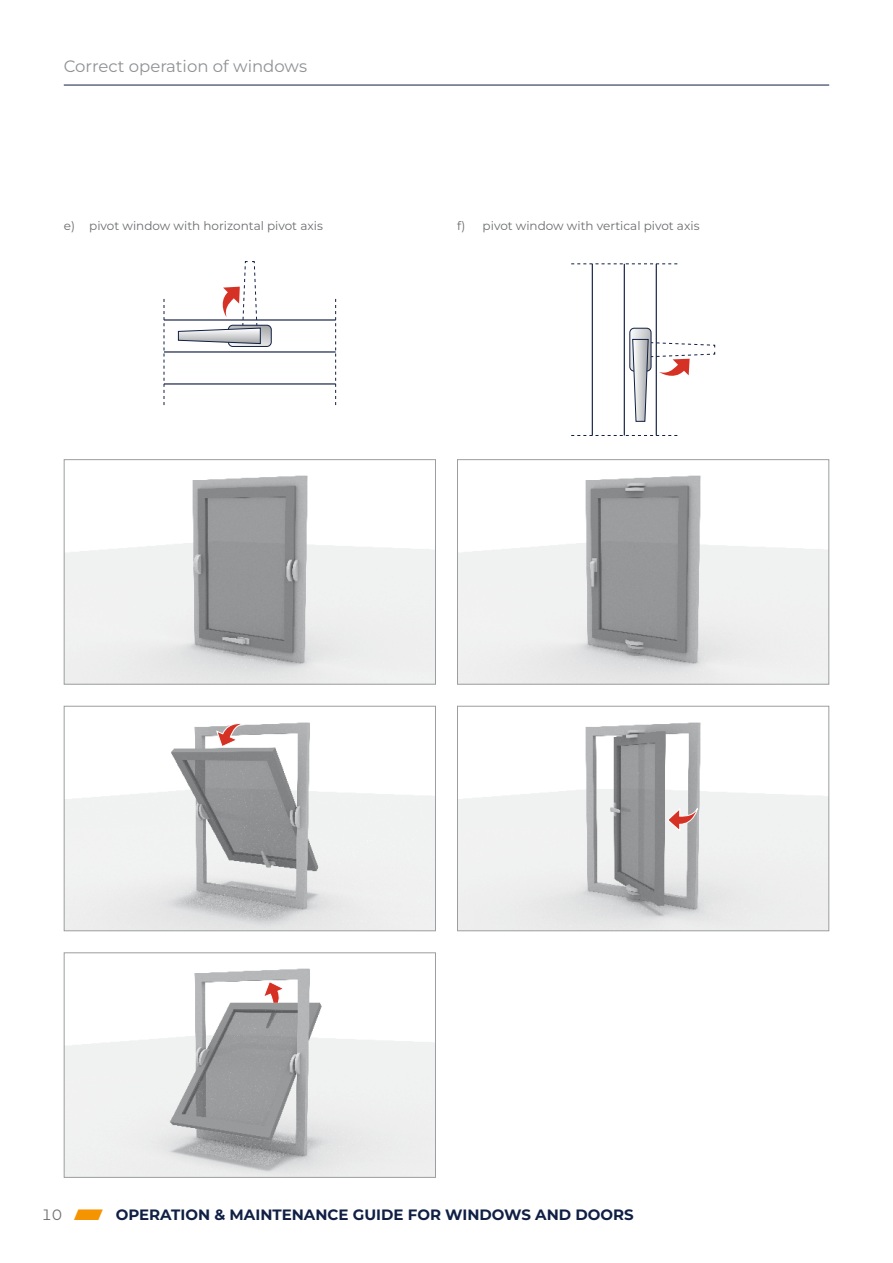
<style>
.page{position:relative;width:893px;height:1263px;background:#fff}
.page>*{position:absolute;margin:0;border:0;box-sizing:border-box;transform-origin:0 0}
.t1{font:16.5px "Aluprof Sans";color:#8f9193}
.t2{font:700 15px "Aluprof Sans";color:#101f44}
.t3{font:12px "Aluprof Sans";color:#6b6c6e}
.s1{font-weight:400;color:#707172}
.s2{color:#f39400}
</style>
<div class="page">
<hr style="left:64px;top:85px;width:765px;height:1px;background:#101f44">
<img style="left:66px;top:722px;width:368px;height:207px">
<div style="left:64px;top:706px;width:372px;height:225px;border:1px solid #9c9e9f"></div>
<svg style="left:215px;top:722px;width:31px;height:26px"></svg>
<img style="left:66px;top:475px;width:368px;height:208px">
<div style="left:64px;top:459px;width:372px;height:226px;border:1px solid #9c9e9f"></div>
<svg style="left:164px;top:299px;width:1px;height:106px"></svg>
<svg style="left:335px;top:299px;width:1px;height:106px"></svg>
<hr style="left:164px;top:383px;width:172px;height:2px;background:#101f44">
<hr style="left:164px;top:351px;width:172px;height:2px;background:#101f44">
<hr style="left:164px;top:319px;width:172px;height:2px;background:#101f44">
<div style="left:228px;top:325px;width:44px;height:22px;border:1px solid #101f44;border-radius:4px"></div>
<svg style="left:178px;top:261px;width:93px;height:85px"></svg>
<img style="left:66px;top:968px;width:368px;height:208px">
<div style="left:64px;top:952px;width:372px;height:226px;border:1px solid #9c9e9f"></div>
<svg style="left:262px;top:980px;width:24px;height:23px"></svg>
<svg style="left:571px;top:263px;width:106px;height:1px"></svg>
<svg style="left:571px;top:435px;width:106px;height:1px"></svg>
<hr style="left:592px;top:264px;width:1px;height:171px;background:#101f44">
<hr style="left:624px;top:264px;width:1px;height:171px;background:#101f44">
<hr style="left:656px;top:264px;width:1px;height:171px;background:#101f44">
<div style="left:629px;top:328px;width:22px;height:43px;border:1px solid #101f44;border-radius:4px"></div>
<svg style="left:630px;top:328px;width:85px;height:94px"></svg>
<img style="left:459px;top:475px;width:368px;height:208px">
<div style="left:457px;top:459px;width:372px;height:226px;border:1px solid #9c9e9f"></div>
<img style="left:459px;top:722px;width:368px;height:207px">
<div style="left:457px;top:706px;width:372px;height:225px;border:1px solid #9c9e9f"></div>
<svg style="left:666px;top:807px;width:33px;height:25px"></svg>
<h1 class="t1" style="left:64px;top:55px;width:245px">Correct operation of windows</h1>
<p class="t3" style="left:64px;top:218px;width:261px">e) pivot window with horizontal pivot axis</p>
<p class="t3" style="left:457px;top:218px;width:244px">f) pivot window with vertical pivot axis</p>
<p class="t2" style="left:41px;top:1204px;width:594px"><span class="s1">10</span> <span class="s2">⸠</span> OPERATION &amp; MAINTENANCE GUIDE FOR WINDOWS AND DOORS</p>
</div>
